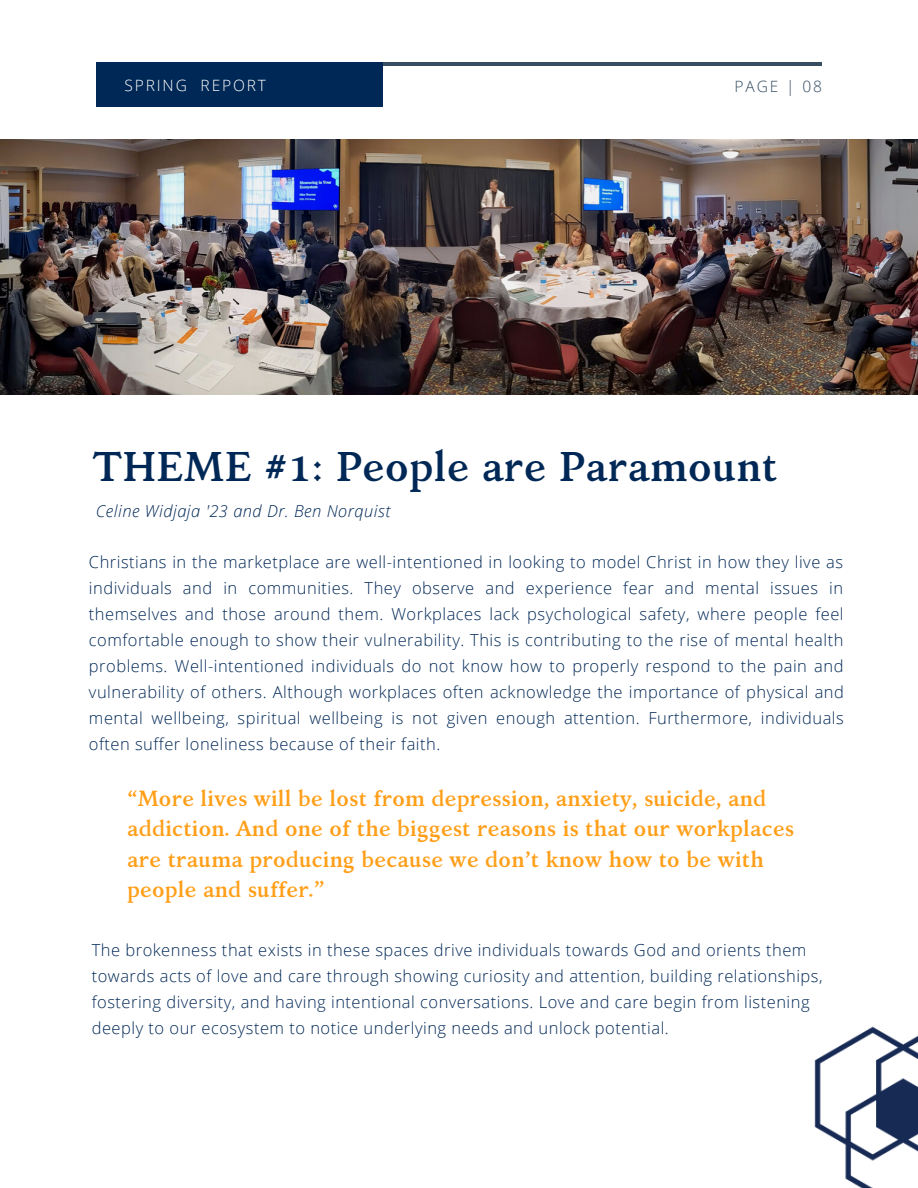
<style>
.page{position:relative;width:918px;height:1188px;background:#fff}
.page>*{position:absolute;margin:0;border:0;box-sizing:border-box;transform-origin:0 0}
.t1{font:700 41.25px "Kelvinch";color:#002856}
.t2{font:700 21.75px/30.3px "Kelvinch";color:#ff9f19}
.t3{font:300 16.5px/25.8px "Open Sans";letter-spacing:.03em;color:#002856;text-align:justify}
.t4{font:italic 300 16.5px "Open Sans";letter-spacing:.03em;color:#002856}
.t5{font:300 15.6px "Open Sans";letter-spacing:.12em;color:#fff}
.t6{font:300 15.6px "Open Sans";letter-spacing:.12em;color:#364d62}
</style>
<div class="page">
<hr style="left:96px;top:62px;width:726px;height:4px;background:#364d62">
<div style="left:96px;top:62px;width:287px;height:44px;background:#002856"></div>
<img style="left:0;top:140px;width:917px;height:255px">
<img style="left:814px;top:1026px;width:104px;height:162px">
<p class="t5" style="left:124px;top:74px;width:143px">SPRING REPORT</p>
<p class="t6" style="left:735px;top:75px;width:89px">PAGE | 08</p>
<h1 class="t1" style="left:92px;top:438px;width:688px">THEME #1: People are Paramount</h1>
<p class="t4" style="left:96px;top:499px;width:296px">Celine Widjaja '23 and Dr. Ben Norquist</p>
<p class="t3" style="left:89px;top:549px;width:756px">Christians in the marketplace are well-intentioned in looking to model Christ in how they live as individuals and in communities. They observe and experience fear and mental issues in themselves and those around them. Workplaces lack psychological safety, where people feel comfortable enough to show their vulnerability. This is contributing to the rise of mental health problems. Well-intentioned individuals do not know how to properly respond to the pain and vulnerability of others. Although workplaces often acknowledge the importance of physical and mental wellbeing, spiritual wellbeing is not given enough attention. Furthermore, individuals often suffer loneliness because of their faith.</p>
<h2 class="t2" style="left:127px;top:783px;width:669px">“More lives will be lost from depression, anxiety, suicide, and addiction. And one of the biggest reasons is that our workplaces are trauma producing because we don’t know how to be with people and suffer.”</h2>
<p class="t3" style="left:92px;top:937px;width:732px;text-align:left">The brokenness that exists in these spaces drive individuals towards God and orients them towards acts of love and care through showing curiosity and attention, building relationships, fostering diversity, and having intentional conversations. Love and care begin from listening deeply to our ecosystem to notice underlying needs and unlock potential.</p>
</div>
